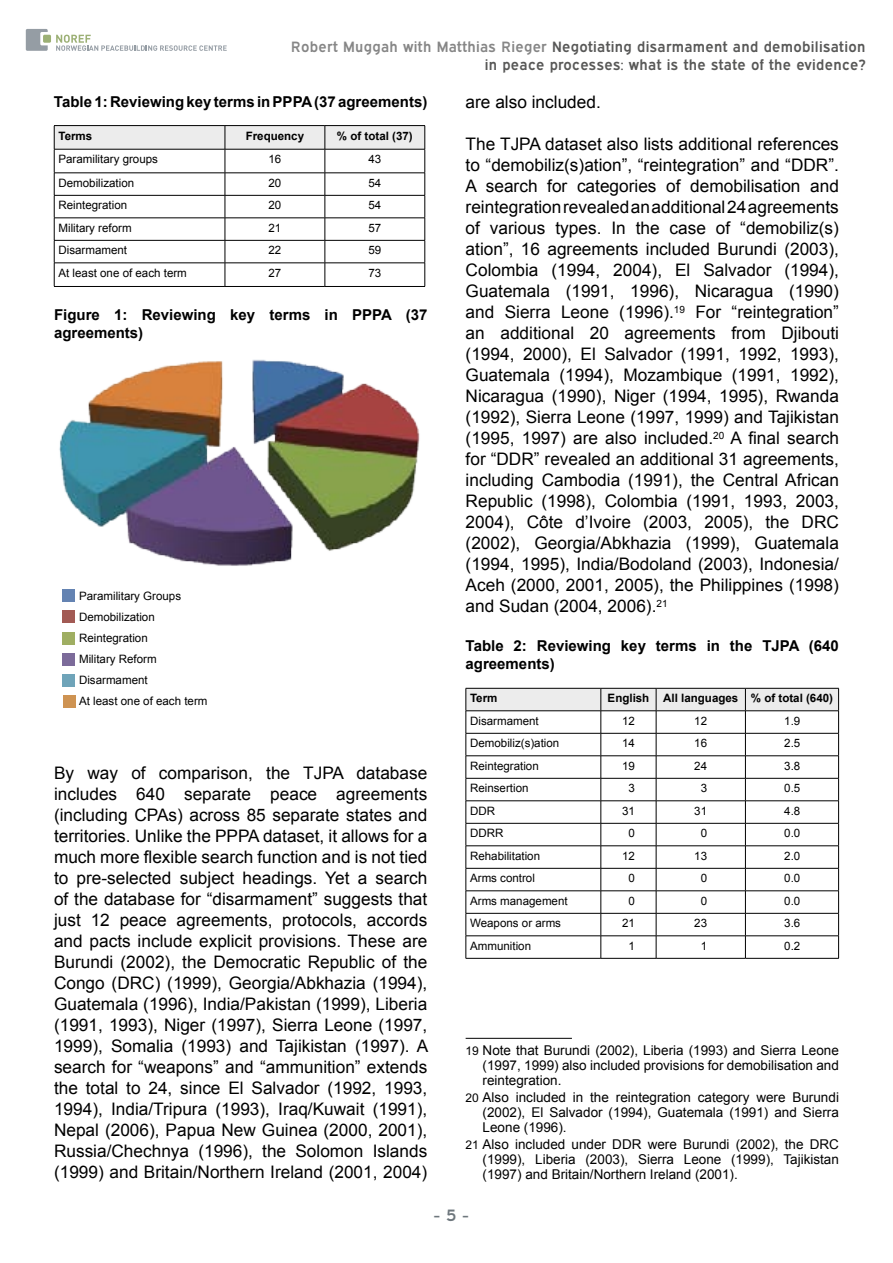
<style>
.page{position:relative;width:893px;height:1263px;background:#fff}
.page>*{position:absolute;margin:0;border:0;box-sizing:border-box;transform-origin:0 0}
.t1{font:17.25px/21px "Arial";color:#000;text-align:justify}
.t2{font:16.5px "Expressway Sb";color:#6e777d}
.t3{font:700 15px/18px "Arial";color:#000}
.t4{font:15px/18px "Expressway Sb";letter-spacing:.015em;color:#585857;text-align:right}
.t5{font:13.5px/15px "Arial";color:#000;text-align:justify}
.t6{font:11.55px/21px "Arial";color:#000}
.t7{font:700 11.55px "Arial";color:#000}
.s1{color:#868686}
.s2{font-family:"Arial MT Std";font-size:12px}
</style>
<div class="page">
<svg style="left:56px;top:35px;width:171px;height:16px"></svg>
<svg style="left:26px;top:29px;width:22px;height:22px"></svg>
<div style="left:43px;top:35px;width:8px;height:8px;background:#9cb075;border-radius:2px"></div>
<hr style="left:54px;top:125px;width:171px;height:1px;background:#000">
<hr style="left:225px;top:125px;width:100px;height:1px;background:#000">
<hr style="left:325px;top:125px;width:100px;height:1px;background:#000">
<svg style="left:54px;top:126px;width:372px;height:160px"></svg>
<hr style="left:54px;top:286px;width:171px;height:1px;background:#000">
<hr style="left:225px;top:286px;width:100px;height:1px;background:#000">
<hr style="left:325px;top:286px;width:100px;height:1px;background:#000">
<svg style="left:466px;top:688px;width:373px;height:270px"></svg>
<hr style="left:466px;top:958px;width:135px;height:1px;background:#000">
<hr style="left:601px;top:958px;width:55px;height:1px;background:#000">
<hr style="left:656px;top:958px;width:89px;height:1px;background:#000">
<hr style="left:745px;top:958px;width:94px;height:1px;background:#000">
<hr style="left:466px;top:1038px;width:106px;height:1px;background:#000">
<div style="left:62px;top:590px;width:12px;height:12px;background:#6483b2"></div>
<div style="left:62px;top:610px;width:12px;height:13px;background:#a25a54"></div>
<div style="left:62px;top:632px;width:12px;height:13px;background:#9fae62"></div>
<div style="left:62px;top:654px;width:12px;height:12px;background:#7c6b9a"></div>
<div style="left:62px;top:674px;width:12px;height:13px;background:#6fa4b9"></div>
<div style="left:63px;top:695px;width:12px;height:13px;background:#ce9352"></div>
<img style="left:59px;top:359px;width:361px;height:207px">
<p class="t4" style="left:291px;top:38px;width:576px"><span class="s1">Robert Muggah with Matthias Rieger</span> Negotiating disarmament and demobilisation in peace processes: what is the state of the evidence?</p>
<p class="t3" style="left:54px;top:92px;width:375px">Table 1: Reviewing key terms in PPPA (37 agreements)</p>
<p class="t7" style="left:58px;top:129px;width:35px">Terms</p>
<p class="t7" style="left:246px;top:129px;width:60px">Frequency</p>
<p class="t7" style="left:337px;top:129px;width:77px">% of total (37)</p>
<p class="t6" style="left:58px;top:149px;width:101px">Paramilitary groups</p>
<p class="t6" style="left:268px;top:149px;width:14px">16</p>
<p class="t6" style="left:368px;top:149px;width:14px">43</p>
<p class="t6" style="left:58px;top:172px;width:77px">Demobilization</p>
<p class="t6" style="left:268px;top:172px;width:14px">20</p>
<p class="t6" style="left:368px;top:172px;width:14px">54</p>
<p class="t6" style="left:58px;top:195px;width:70px">Reintegration</p>
<p class="t6" style="left:268px;top:195px;width:14px">20</p>
<p class="t6" style="left:368px;top:195px;width:14px">54</p>
<p class="t6" style="left:58px;top:217px;width:75px">Military reform</p>
<p class="t6" style="left:268px;top:217px;width:14px">21</p>
<p class="t6" style="left:368px;top:217px;width:14px">57</p>
<p class="t6" style="left:58px;top:240px;width:70px">Disarmament</p>
<p class="t6" style="left:268px;top:240px;width:14px">22</p>
<p class="t6" style="left:368px;top:240px;width:14px">59</p>
<p class="t6" style="left:58px;top:262px;width:130px">At least one of each term</p>
<p class="t6" style="left:268px;top:262px;width:14px">27</p>
<p class="t6" style="left:368px;top:262px;width:14px">73</p>
<p class="t3" style="left:54px;top:306px;width:375px">Figure 1: Reviewing key terms in PPPA (37 agreements)</p>
<p class="t1" style="left:466px;top:92px;width:137px">are also included.</p>
<p class="t1" style="left:466px;top:134px;width:375px">The TJPA dataset also lists additional references to “demobiliz(s)ation”, “reintegration” and “DDR”.<br>A search for categories of demobilisation and reintegration revealed an additional 24 agreements of various types. In the case of “demobiliz(s) ation”, 16 agreements included Burundi (2003), Colombia (1994, 2004), El Salvador (1994), Guatemala (1991, 1996), Nicaragua (1990) and Sierra Leone (1996).<sup>19</sup> For “reintegration” an additional 20 agreements from Djibouti (1994, 2000), El Salvador (1991, 1992, 1993), Guatemala (1994), Mozambique (1991, 1992), Nicaragua (1990), Niger (1994, 1995), Rwanda (1992), Sierra Leone (1997, 1999) and Tajikistan (1995, 1997) are also included.<sup>20</sup> A final search for “DDR” revealed an additional 31 agreements, including Cambodia (1991), the Central African Republic (1998), Colombia (1991, 1993, 2003, 2004), Côte d’Ivoire (2003, 2005), the DRC (2002), Georgia/Abkhazia (1999), Guatemala (1994, 1995), India/Bodoland (2003), Indonesia/ Aceh (2000, 2001, 2005), the Philippines (1998) and Sudan (2004, 2006).<sup>21</sup></p>
<p class="t3" style="left:466px;top:637px;width:375px">Table 2: Reviewing key terms in the TJPA (640 agreements)</p>
<p class="t7" style="left:470px;top:692px;width:29px">Term</p>
<p class="t7" style="left:608px;top:692px;width:227px">English All languages % of total (640)</p>
<p class="t6" style="left:470px;top:710px;width:70px">Disarmament</p>
<p class="t6" style="left:622px;top:710px;width:14px">12</p>
<p class="t6" style="left:694px;top:710px;width:14px">12</p>
<p class="t6" style="left:784px;top:710px;width:18px">1.9</p>
<p class="t6" style="left:470px;top:733px;width:91px">Demobiliz(s)ation</p>
<p class="t6" style="left:622px;top:733px;width:14px">14</p>
<p class="t6" style="left:694px;top:733px;width:14px">16</p>
<p class="t6" style="left:784px;top:733px;width:18px">2.5</p>
<p class="t6" style="left:470px;top:755px;width:70px">Reintegration</p>
<p class="t6" style="left:622px;top:755px;width:14px">19</p>
<p class="t6" style="left:694px;top:755px;width:14px">24</p>
<p class="t6" style="left:784px;top:755px;width:18px">3.8</p>
<p class="t6" style="left:470px;top:778px;width:60px">Reinsertion</p>
<p class="t6" style="left:628px;top:778px;width:8px">3</p>
<p class="t6" style="left:701px;top:778px;width:8px">3</p>
<p class="t6" style="left:784px;top:778px;width:18px">0.5</p>
<p class="t6" style="left:470px;top:800px;width:27px">DDR</p>
<p class="t6" style="left:622px;top:800px;width:14px">31</p>
<p class="t6" style="left:694px;top:800px;width:14px">31</p>
<p class="t6" style="left:784px;top:800px;width:18px">4.8</p>
<p class="t6" style="left:470px;top:823px;width:35px">DDRR</p>
<p class="t6" style="left:628px;top:823px;width:8px">0</p>
<p class="t6" style="left:701px;top:823px;width:8px">0</p>
<p class="t6" style="left:784px;top:823px;width:18px">0.0</p>
<p class="t6" style="left:470px;top:845px;width:71px">Rehabilitation</p>
<p class="t6" style="left:622px;top:845px;width:14px">12</p>
<p class="t6" style="left:694px;top:845px;width:14px">13</p>
<p class="t6" style="left:784px;top:845px;width:18px">2.0</p>
<p class="t6" style="left:470px;top:868px;width:66px">Arms control</p>
<p class="t6" style="left:628px;top:868px;width:8px">0</p>
<p class="t6" style="left:701px;top:868px;width:8px">0</p>
<p class="t6" style="left:784px;top:868px;width:18px">0.0</p>
<p class="t6" style="left:470px;top:890px;width:99px">Arms management</p>
<p class="t6" style="left:628px;top:890px;width:8px">0</p>
<p class="t6" style="left:701px;top:890px;width:8px">0</p>
<p class="t6" style="left:784px;top:890px;width:18px">0.0</p>
<p class="t6" style="left:470px;top:913px;width:92px">Weapons or arms</p>
<p class="t6" style="left:622px;top:913px;width:14px">21</p>
<p class="t6" style="left:694px;top:913px;width:14px">23</p>
<p class="t6" style="left:784px;top:913px;width:18px">3.6</p>
<p class="t6" style="left:470px;top:935px;width:62px">Ammunition</p>
<p class="t6" style="left:628px;top:935px;width:8px">1</p>
<p class="t6" style="left:701px;top:935px;width:8px">1</p>
<p class="t6" style="left:784px;top:935px;width:18px">0.2</p>
<p class="t6" style="left:79px;top:586px;width:130px">Paramilitary Groups<br>Demobilization<br>Reintegration<br>Military Reform<br>Disarmament<br>At least one of each term</p>
<p class="t1" style="left:54px;top:763px;width:376px">By way of comparison, the TJPA database includes 640 separate peace agreements (including CPAs) across 85 separate states and territories. Unlike the PPPA dataset, it allows for a much more flexible search function and is not tied to pre--selected subject headings. Yet a search of the database for “disarmament” suggests that just 12 peace agreements, protocols, accords and pacts include explicit provisions. These are Burundi (2002), the Democratic Republic of the Congo (DRC) (1999), Georgia/Abkhazia (1994), Guatemala (1996), India/Pakistan (1999), Liberia (1991, 1993), Niger (1997), Sierra Leone (1997, 1999), Somalia (1993) and Tajikistan (1997). A search for “weapons” and “ammunition” extends the total to 24, since El Salvador (1992, 1993, 1994), India/Tripura (1993), Iraq/Kuwait (1991), Nepal (2006), Papua New Guinea (2000, 2001), Russia/Chechnya (1996), the Solomon Islands (1999) and Britain/Northern Ireland (2001, 2004)</p>
<p class="t5" style="left:483px;top:1043px;width:358px;text-indent:-17px"><span class="s2">19</span> Note that Burundi (2002), Liberia (1993) and Sierra Leone (1997, 1999) also included provisions for demobilisation and reintegration.</p>
<p class="t5" style="left:483px;top:1090px;width:358px;text-indent:-17px"><span class="s2">20</span> Also included in the reintegration category were Burundi (2002), El Salvador (1994), Guatemala (1991) and Sierra Leone (1996).</p>
<p class="t5" style="left:483px;top:1137px;width:358px;text-indent:-17px"><span class="s2">21</span> Also included under DDR were Burundi (2002), the DRC (1999), Liberia (2003), Sierra Leone (1999), Tajikistan (1997) and Britain/Northern Ireland (2001).</p>
<p class="t2" style="left:433px;top:1205px;width:38px">- 5 -</p>
</div>
